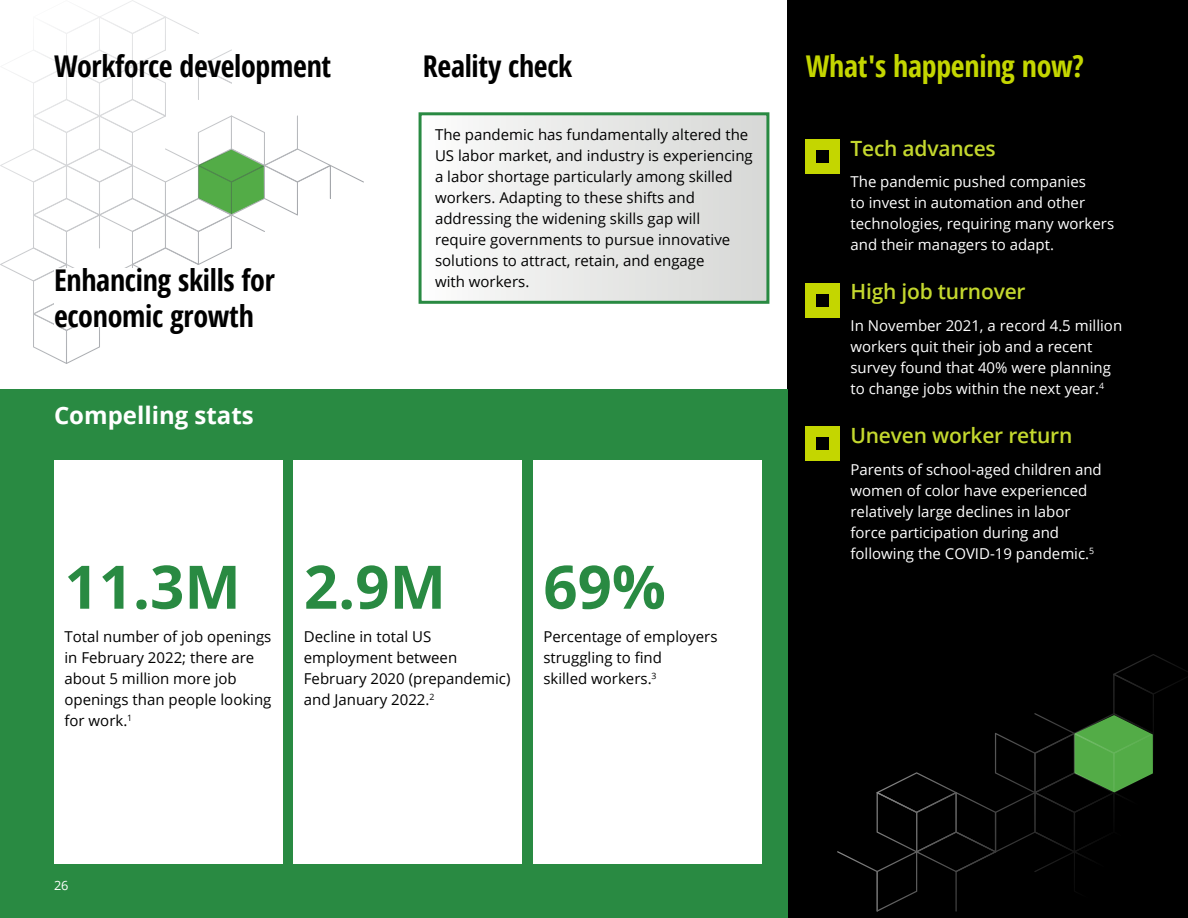
<style>
.page{position:relative;width:1188px;height:918px;background:#fff}
.page>*{position:absolute;margin:0;border:0;box-sizing:border-box;transform-origin:0 0}
.t1{font:700 60px "Open Sans";color:#298a42}
.t2{font:700 condensed 30px/36px "Open Sans";letter-spacing:-.01em;color:#000}
.t3{font:700 condensed 30px "Open Sans";letter-spacing:-.01em;color:#c4d600}
.t4{font:700 24px "Open Sans";color:#fff}
.t5{font:600 21px "Open Sans";letter-spacing:-.01em;color:#c4d82e}
.t6{font:15px/21px "Open Sans";color:#000}
.t7{font:15px/21px "Open Sans";color:#fff}
.t8{font:12.75px "Open Sans";color:#fff}
</style>
<div class="page">
<div style="left:787px;top:0;width:401px;height:918px;background:#000"></div>
<svg style="left:0;top:0;width:364px;height:364px"></svg>
<div style="left:54px;top:268px;width:351px;height:59px;background:#fff"></div>
<div style="left:420px;top:114px;width:348px;height:188px;background:linear-gradient(to right,#fbfbfb,#d6d7d5)"></div>
<div style="left:419px;top:112px;width:350px;height:192px;border:3px solid #298a42"></div>
<div style="left:0;top:390px;width:787px;height:528px;background:#298a42"></div>
<div style="left:533px;top:460px;width:228px;height:404px;background:#fff"></div>
<div style="left:805px;top:140px;width:34px;height:34px;background:#c4d600"></div>
<div style="left:816px;top:150px;width:12px;height:13px;background:#000"></div>
<div style="left:805px;top:283px;width:34px;height:34px;background:#c4d600"></div>
<div style="left:816px;top:294px;width:12px;height:12px;background:#000"></div>
<div style="left:805px;top:427px;width:34px;height:34px;background:#c4d600"></div>
<div style="left:816px;top:437px;width:12px;height:13px;background:#000"></div>
<svg style="left:837px;top:654px;width:351px;height:258px"></svg>
<div style="left:293px;top:460px;width:229px;height:404px;background:#fff"></div>
<div style="left:54px;top:460px;width:228px;height:404px;background:#fff"></div>
<h2 class="t2" style="left:54px;top:47px;width:279px">Workforce development</h2>
<h2 class="t2" style="left:423px;top:47px;width:151px">Reality check</h2>
<h2 class="t3" style="left:806px;top:45px;width:280px">What's happening now?</h2>
<h2 class="t2" style="left:54px;top:262px;width:222px">Enhancing skills for economic growth</h2>
<h3 class="t4" style="left:54px;top:399px;width:201px">Compelling stats</h3>
<p class="t6" style="left:435px;top:124px;width:319px">The pandemic has fundamentally altered the US labor market, and industry is experiencing a labor shortage particularly among skilled workers. Adapting to these shifts and addressing the widening skills gap will require governments to pursue innovative solutions to attract, retain, and engage<br>with workers.</p>
<h1 class="t1" style="left:64px;top:545px;width:178px">11.3M</h1>
<p class="t6" style="left:64px;top:625px;width:209px">Total number of job openings in February 2022; there are about 5 million more job openings than people looking for work.<sup>1</sup></p>
<h1 class="t1" style="left:304px;top:545px;width:144px">2.9M</h1>
<p class="t6" style="left:304px;top:625px;width:208px">Decline in total US employment between<br>February 2020 (prepandemic) and January 2022.<sup>2</sup></p>
<h1 class="t1" style="left:543px;top:545px;width:124px">69%</h1>
<p class="t6" style="left:543px;top:625px;width:176px">Percentage of employers struggling to find<br>skilled workers.<sup>3</sup></p>
<p class="t8" style="left:54px;top:877px;width:16px">26</p>
<h3 class="t5" style="left:850px;top:134px;width:147px">Tech advances</h3>
<p class="t7" style="left:850px;top:171px;width:265px">The pandemic pushed companies<br>to invest in automation and other technologies, requiring many workers and their managers to adapt.</p>
<h3 class="t5" style="left:850px;top:277px;width:177px">High job turnover</h3>
<p class="t7" style="left:850px;top:315px;width:273px">In November 2021, a record 4.5 million workers quit their job and a recent survey found that 40% were planning to change jobs within the next year.<sup>4</sup></p>
<h3 class="t5" style="left:850px;top:421px;width:223px">Uneven worker return</h3>
<p class="t7" style="left:850px;top:458px;width:253px">Parents of school-aged children and women of color have experienced relatively large declines in labor force participation during and following the COVID-19 pandemic.<sup>5</sup></p>
</div>
